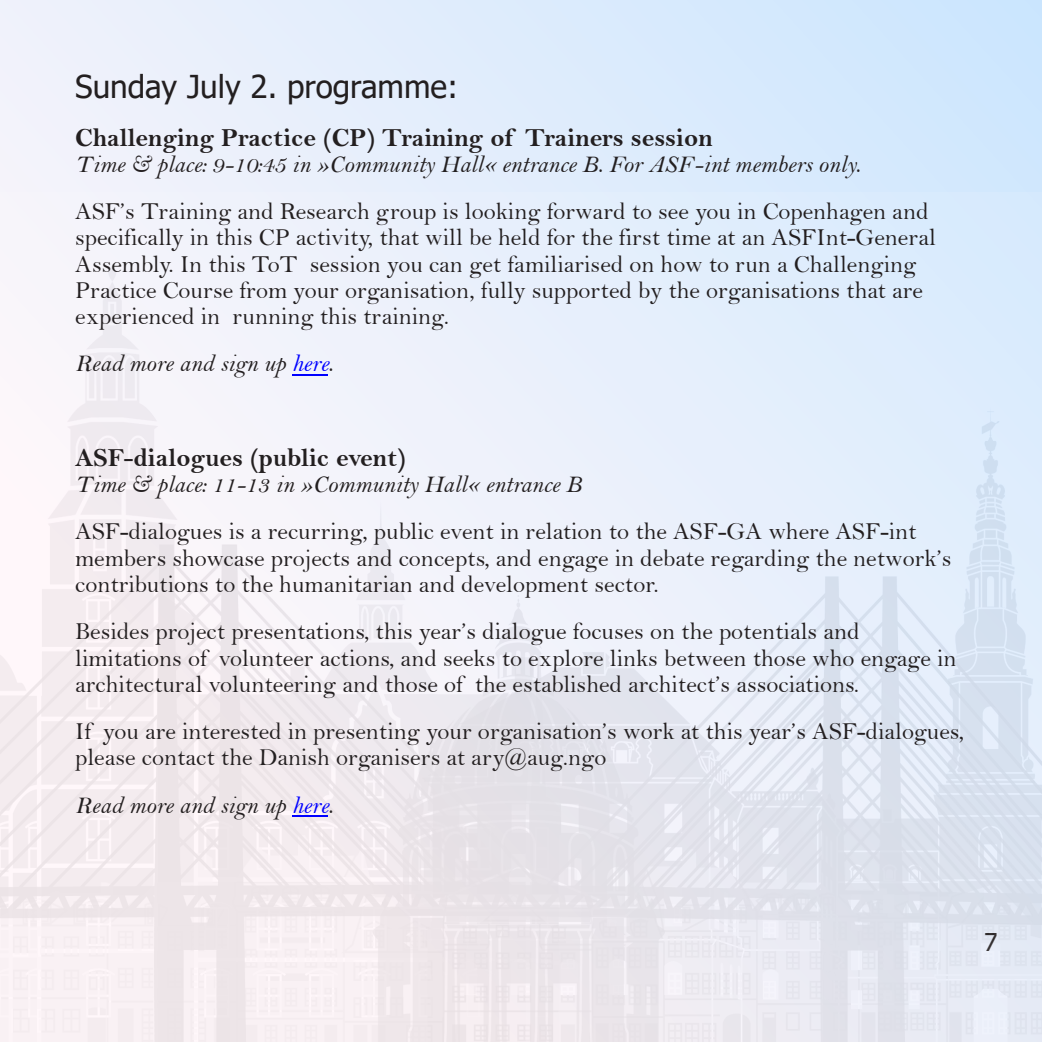
<style>
.page{position:relative;width:1042px;height:1042px;background:#fff}
.page>*{position:absolute;margin:0;border:0;box-sizing:border-box;transform-origin:0 0}
.t1{font:31.5px "Tahoma";color:#231f20}
.t2{font:26.25px "Bell MT Bold";color:#231f20}
.t3{font:24.5px/26.2px "Bell";color:#231f20}
.t4{font:24.5px "Bell MT Italic";color:#231f20}
.t5{font:24.5px "Tahoma";color:#231f20}
.s1{color:#00f}
</style>
<div class="page">
<div style="left:0;top:0;width:1042px;height:1042px;background:linear-gradient(to right,#f2f3fb,#cde6fe)"></div>
<img style="left:0;top:193px;width:1042px;height:849px">
<hr style="left:292px;top:374px;width:36px;height:1px;background:#00f">
<hr style="left:292px;top:815px;width:36px;height:1px;background:#00f">
<p class="t1" style="left:75px;top:74px;width:385px">Sunday July 2. programme:</p>
<p class="t2" style="left:75px;top:128px;width:639px">Challenging Practice (CP) Training of Trainers session</p>
<p class="t4" style="left:75px;top:155px;width:787px">Time &amp; place: 9-10:45 in »Community Hall« entrance B. For ASF-int members only.</p>
<p class="t3" style="left:75px;top:201px;width:862px">ASF’s Training and Research group is looking forward to see you in Copenhagen and specifically in this CP activity, that will be held for the first time at an ASFInt-General Assembly. In this ToT session you can get familiarised on how to run a Challenging Practice Course from your organisation, fully supported by the organisations that are experienced in running this training.</p>
<p class="t4" style="left:75px;top:355px;width:259px">Read more and sign up <span class="s1">here</span>.</p>
<p class="t2" style="left:75px;top:448px;width:332px">ASF-dialogues (public event)</p>
<p class="t4" style="left:75px;top:476px;width:507px">Time &amp; place: 11-13 in »Community Hall« entrance B</p>
<p class="t3" style="left:75px;top:521px;width:878px">ASF-dialogues is a recurring, public event in relation to the ASF-GA where ASF-int members showcase projects and concepts, and engage in debate regarding the network’s contributions to the humanitarian and development sector.</p>
<p class="t3" style="left:75px;top:621px;width:883px">Besides project presentations, this year’s dialogue focuses on the potentials and limitations of volunteer actions, and seeks to explore links between those who engage in architectural volunteering and those of the established architect’s associations.</p>
<p class="t3" style="left:75px;top:721px;width:890px">If you are interested in presenting your organisation’s work at this year’s ASF-dialogues, please contact the Danish organisers at ary@aug.ngo</p>
<p class="t4" style="left:75px;top:796px;width:259px">Read more and sign up <span class="s1">here</span>.</p>
<p class="t5" style="left:984px;top:932px;width:15px">7</p>
</div>
